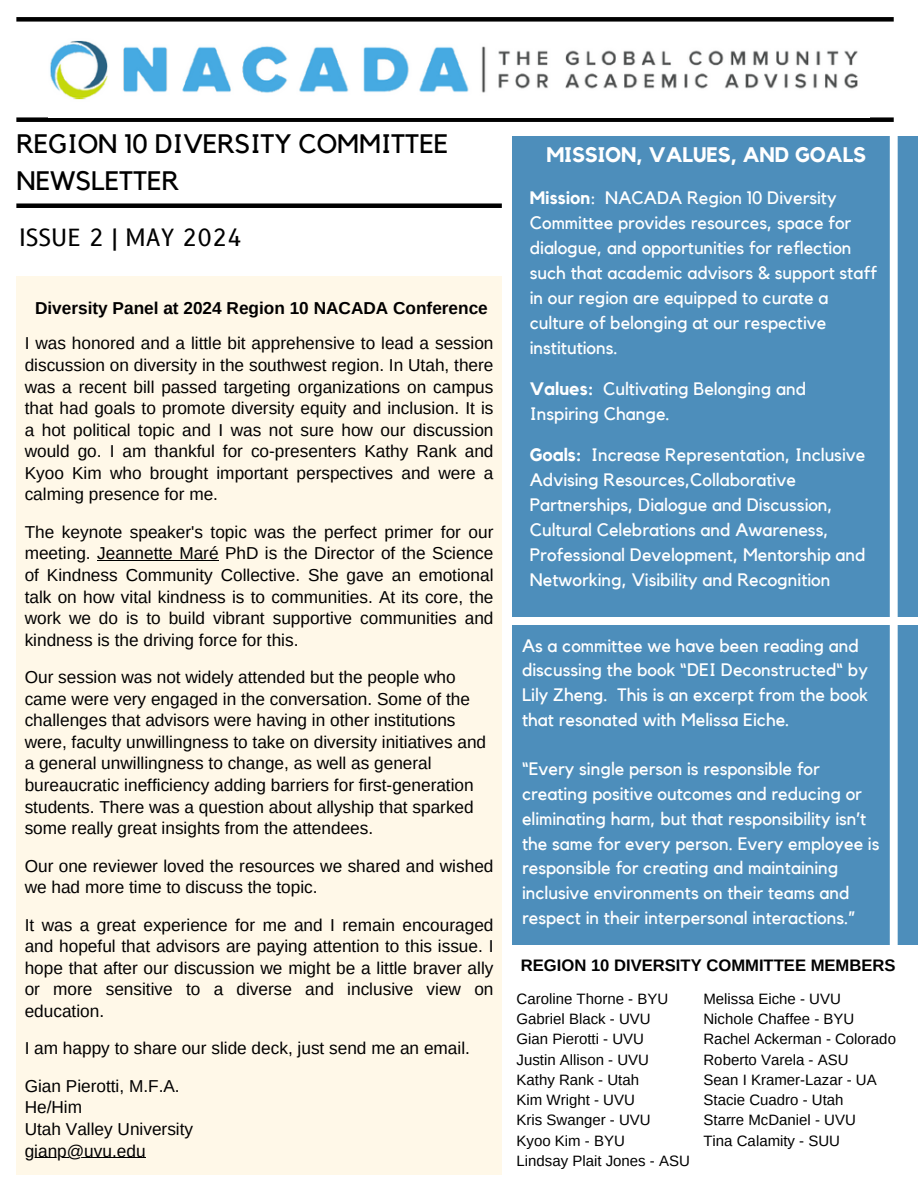
<style>
.page{position:relative;width:918px;height:1188px;background:#fff}
.page>*{position:absolute;margin:0;border:0;box-sizing:border-box;transform-origin:0 0}
.t1{font:26.7px/37.2px "Kollektif";color:#000}
.t2{font:23.1px "B612";color:#000}
.t3{font:700 21px "Kollektif";color:#fff}
.t4{font:18px/25px "Kollektif";color:#fff}
.t5{font:17.25px/21.6px "Arimo";color:#000;text-align:justify}
.t6{font:700 17.25px "Arimo";color:#000}
.t7{font:700 16.65px "Arimo";color:#000}
.t8{font:15px "Arimo";color:#000}
.s1{font-weight:700}
</style>
<div class="page">
<div style="left:16px;top:203px;width:486px;height:5px;background:#000"></div>
<div style="left:512px;top:136px;width:406px;height:481px;background:#4d8ebb"></div>
<div style="left:512px;top:625px;width:406px;height:320px;background:#4d8ebb"></div>
<div style="left:890px;top:0;width:8px;height:1041px;background:#fff"></div>
<div style="left:16px;top:17px;width:878px;height:5px;background:#000"></div>
<div style="left:16px;top:117px;width:878px;height:5px;background:#000"></div>
<img style="left:50px;top:40px;width:808px;height:60px">
<div style="left:16px;top:276px;width:486px;height:898px;background:#fff8e8"></div>
<hr style="left:97px;top:560px;width:122px;height:1px;background:#000">
<hr style="left:25px;top:1158px;width:121px;height:1px;background:#000">
<h1 class="t1" style="left:16px;top:126px;width:434px">REGION 10 DIVERSITY COMMITTEE<br>NEWSLETTER</h1>
<h2 class="t2" style="left:19px;top:224px;width:225px">ISSUE 2 | MAY 2024</h2>
<h6 class="t6" style="left:35px;top:298px;width:454px">Diversity Panel at 2024 Region 10 NACADA Conference</h6>
<h6 class="t5" style="left:25px;top:333px;width:470px">I was honored and a little bit apprehensive to lead a session discussion on diversity in the southwest region. In Utah, there was a recent bill passed targeting organizations on campus that had goals to promote diversity equity and inclusion. It is a hot political topic and I was not sure how our discussion would go. I am thankful for co-presenters Kathy Rank and Kyoo Kim who brought important perspectives and were a calming presence for me.</h6>
<h6 class="t5" style="left:25px;top:521px;width:470px">The keynote speaker's topic was the perfect primer for our meeting. Jeannette Maré PhD is the Director of the Science of Kindness Community Collective. She gave an emotional talk on how vital kindness is to communities. At its core, the work we do is to build vibrant supportive communities and kindness is the driving force for this.</h6>
<h3 class="t5" style="left:25px;top:666px;width:463px;text-align:left">Our session was not widely attended but the people who came were very engaged in the conversation. Some of the challenges that advisors were having in other institutions were, faculty unwillingness to take on diversity initiatives and a general unwillingness to change, as well as general bureaucratic inefficiency adding barriers for first-generation students. There was a question about allyship that sparked some really great insights from the attendees.</h3>
<h5 class="t5" style="left:25px;top:855px;width:470px">Our one reviewer loved the resources we shared and wished we had more time to discuss the topic.</h5>
<h6 class="t5" style="left:25px;top:914px;width:470px">It was a great experience for me and I remain encouraged and hopeful that advisors are paying attention to this issue. I hope that after our discussion we might be a little braver ally or more sensitive to a diverse and inclusive view on education.</h6>
<h6 class="t5" style="left:25px;top:1038px;width:447px">I am happy to share our slide deck, just send me an email.</h6>
<h6 class="t5" style="left:25px;top:1075px;width:170px;text-align:left">Gian Pierotti, M.F.A.<br>He/Him<br>Utah Valley University</h6>
<h6 class="t5" style="left:25px;top:1140px;width:122px">gianp@uvu.edu</h6>
<p class="t3" style="left:547px;top:145px;width:321px">MISSION, VALUES, AND GOALS</p>
<p class="t4" style="left:530px;top:186px;width:349px"><span class="s1">Mission</span>: NACADA Region 10 Diversity Committee provides resources, space for dialogue, and opportunities for reflection such that academic advisors &amp; support staff in our region are equipped to curate a culture of belonging at our respective institutions.</p>
<p class="t4" style="left:530px;top:377px;width:278px"><span class="s1">Values:</span> Cultivating Belonging and<br>Inspiring Change.</p>
<p class="t4" style="left:530px;top:443px;width:337px"><span class="s1">Goals:</span> Increase Representation, Inclusive Advising Resources,Collaborative Partnerships, Dialogue and Discussion, Cultural Celebrations and Awareness, Professional Development, Mentorship and Networking, Visibility and Recognition</p>
<p class="t4" style="left:522px;top:634px;width:348px">As a committee we have been reading and discussing the book “DEI Deconstructed“ by Lily Zheng. This is an excerpt from the book that resonated with Melissa Eiche.</p>
<p class="t4" style="left:522px;top:757px;width:359px">“Every single person is responsible for creating positive outcomes and reducing or eliminating harm, but that responsibility isn’t the same for every person. Every employee is responsible for creating and maintaining inclusive environments on their teams and respect in their interpersonal interactions.”</p>
<h6 class="t7" style="left:521px;top:956px;width:376px">REGION 10 DIVERSITY COMMITTEE MEMBERS</h6>
<h6 class="t8" style="left:517px;top:990px;width:153px">Caroline Thorne - BYU</h6>
<h6 class="t8" style="left:517px;top:1010px;width:136px">Gabriel Black - UVU</h6>
<h4 class="t8" style="left:517px;top:1031px;width:129px">Gian Pierotti - UVU</h4>
<p class="t8" style="left:517px;top:1051px;width:134px">Justin Allison - UVU</p>
<p class="t8" style="left:517px;top:1071px;width:124px">Kathy Rank - Utah</p>
<p class="t8" style="left:517px;top:1091px;width:120px">Kim Wright - UVU</p>
<p class="t8" style="left:517px;top:1112px;width:136px">Kris Swanger - UVU</p>
<p class="t8" style="left:517px;top:1132px;width:110px">Kyoo Kim - BYU</p>
<p class="t8" style="left:517px;top:1152px;width:175px">Lindsay Plait Jones - ASU</p>
<p class="t8" style="left:704px;top:990px;width:139px">Melissa Eiche - UVU</p>
<p class="t8" style="left:704px;top:1010px;width:152px">Nichole Chaffee - BYU</p>
<p class="t8" style="left:704px;top:1031px;width:194px">Rachel Ackerman - Colorado</p>
<p class="t8" style="left:704px;top:1051px;width:147px">Roberto Varela - ASU</p>
<p class="t8" style="left:704px;top:1071px;width:175px">Sean I Kramer-Lazar - UA</p>
<p class="t8" style="left:704px;top:1091px;width:142px">Stacie Cuadro - Utah</p>
<p class="t8" style="left:704px;top:1112px;width:154px">Starre McDaniel - UVU</p>
<p class="t8" style="left:704px;top:1132px;width:138px">Tina Calamity - SUU</p>
</div>
